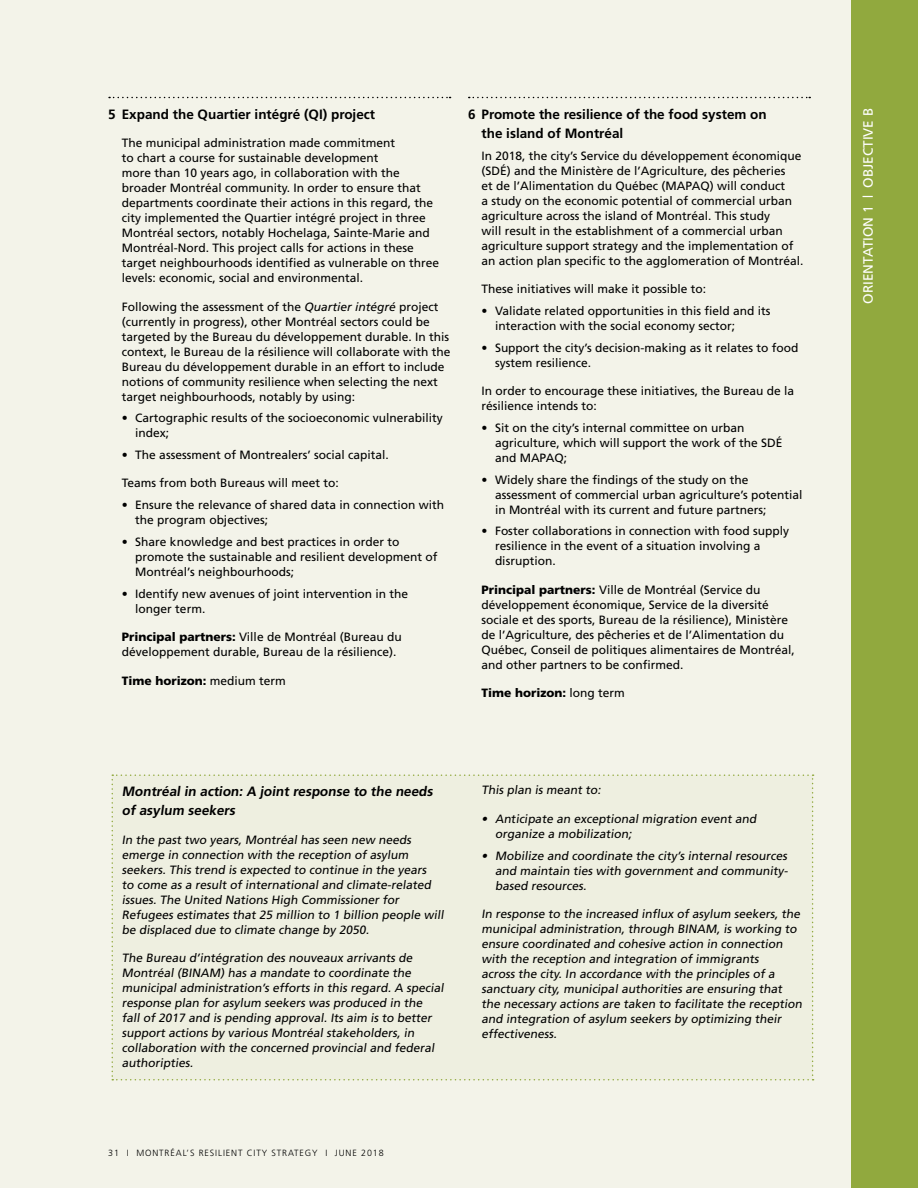
<style>
.page{position:relative;width:918px;height:1188px;background:#f3f3e9}
.page>*{position:absolute;margin:0;border:0;box-sizing:border-box;transform-origin:0 0}
.t1{font:700 13.5px/19.5px "Frutiger";color:#000}
.t2{font:13.5px "Frutiger";color:#fff}
.t3{font:12px/15px "Frutiger";color:#000}
.t4{font:900 12px "Frutiger";color:#000}
.t5{font:300 9px "Frutiger";letter-spacing:.1em;color:#000}
.s1{font-style:italic}
.s2{font-weight:900}
.s3{font-weight:400}
</style>
<div class="page">
<div style="left:851px;top:0;width:67px;height:1188px;background:#91a93e"></div>
<svg style="left:109px;top:97px;width:342px;height:1px"></svg>
<svg style="left:469px;top:97px;width:341px;height:1px"></svg>
<div style="left:112px;top:774px;width:702px;height:306px;background:#eeefe0"></div>
<p class="t1" style="left:108px;top:104px;width:268px">5 Expand the Quartier intégré (QI) project</p>
<p class="t3" style="left:122px;top:135px;width:319px">The municipal administration made commitment<br>to chart a course for sustainable development<br>more than 10 years ago, in collaboration with the broader Montréal community. In order to ensure that departments coordinate their actions in this regard, the city implemented the Quartier intégré project in three Montréal sectors, notably Hochelaga, Sainte-Marie and Montréal-Nord. This project calls for actions in these target neighbourhoods identified as vulnerable on three levels: economic, social and environmental.</p>
<p class="t3" style="left:122px;top:299px;width:330px">Following the assessment of the <span class="s1">Quartier intégré</span> project (currently in progress), other Montréal sectors could be targeted by the Bureau du développement durable. In this context, le Bureau de la résilience will collaborate with the Bureau du développement durable in an effort to include notions of community resilience when selecting the next target neighbourhoods, notably by using:</p>
<p class="t3" style="left:135px;top:410px;width:309px;text-indent:-14px">• Cartographic results of the socioeconomic vulnerability index;</p>
<p class="t3" style="left:122px;top:447px;width:268px">• The assessment of Montrealers’ social capital.</p>
<p class="t3" style="left:122px;top:476px;width:219px">Teams from both Bureaus will meet to:</p>
<p class="t3" style="left:135px;top:497px;width:310px;text-indent:-14px">• Ensure the relevance of shared data in connection with the program objectives;</p>
<p class="t3" style="left:135px;top:534px;width:304px;text-indent:-14px">• Share knowledge and best practices in order to promote the sustainable and resilient development of<br>Montréal’s neighbourhoods;</p>
<p class="t3" style="left:135px;top:586px;width:274px;text-indent:-14px">• Identify new avenues of joint intervention in the longer term.</p>
<p class="t3" style="left:122px;top:629px;width:281px"><span class="s2">Principal partners:</span> Ville de Montréal (Bureau du développement durable, Bureau de la résilience).</p>
<p class="t4" style="left:122px;top:673px;width:166px">Time horizon: <span class="s3">medium term</span></p>
<p class="t1" style="left:482px;top:104px;width:287px;text-indent:-14px">6 Promote the resilience of the food system on the island of Montréal</p>
<p class="t3" style="left:482px;top:148px;width:324px">In 2018, the city’s Service du développement économique (SDÉ) and the Ministère de l’Agriculture, des pêcheries<br>et de l’Alimentation du Québec (MAPAQ) will conduct<br>a study on the economic potential of commercial urban agriculture across the island of Montréal. This study<br>will result in the establishment of a commercial urban agriculture support strategy and the implementation of an action plan specific to the agglomeration of Montréal.</p>
<p class="t3" style="left:482px;top:281px;width:226px">These initiatives will make it possible to:</p>
<p class="t3" style="left:495px;top:303px;width:277px;text-indent:-14px">• Validate related opportunities in this field and its interaction with the social economy sector;</p>
<p class="t3" style="left:495px;top:340px;width:305px;text-indent:-14px">• Support the city’s decision-making as it relates to food system resilience.</p>
<p class="t3" style="left:482px;top:383px;width:314px">In order to encourage these initiatives, the Bureau de la résilience intends to:</p>
<p class="t3" style="left:495px;top:420px;width:289px;text-indent:-14px">• Sit on the city’s internal committee on urban agriculture, which will support the work of the SDÉ and MAPAQ;</p>
<p class="t3" style="left:495px;top:472px;width:309px;text-indent:-14px">• Widely share the findings of the study on the assessment of commercial urban agriculture’s potential in Montréal with its current and future partners;</p>
<p class="t3" style="left:495px;top:524px;width:296px;text-indent:-14px">• Foster collaborations in connection with food supply resilience in the event of a situation involving a disruption.</p>
<p class="t3" style="left:482px;top:582px;width:315px"><span class="s2">Principal partners:</span> Ville de Montréal (Service du développement économique, Service de la diversité sociale et des sports, Bureau de la résilience), Ministère de l’Agriculture, des pêcheries et de l’Alimentation du Québec, Conseil de politiques alimentaires de Montréal, and other partners to be confirmed.</p>
<p class="t4" style="left:482px;top:686px;width:145px">Time horizon: <span class="s3">long term</span></p>
<p class="t1" style="left:122px;top:781px;width:315px">Montréal in action: A joint response to the needs of asylum seekers</p>
<p class="t3" style="left:122px;top:832px;width:326px">In the past two years, Montréal has seen new needs emerge in connection with the reception of asylum seekers. This trend is expected to continue in the years<br>to come as a result of international and climate-related issues. The United Nations High Commissioner for Refugees estimates that 25 million to 1 billion people will be displaced due to climate change by 2050.</p>
<p class="t3" style="left:122px;top:951px;width:325px">The Bureau d’intégration des nouveaux arrivants de Montréal (BINAM) has a mandate to coordinate the municipal administration’s efforts in this regard. A special response plan for asylum seekers was produced in the fall of 2017 and is pending approval. Its aim is to better support actions by various Montréal stakeholders, in collaboration with the concerned provincial and federal authoripties.</p>
<p class="t5" style="left:108px;top:1148px;width:277px">31 I MONTRÉAL’S RESILIENT CITY STRATEGY I JUNE 2018</p>
<p class="t3" style="left:482px;top:783px;width:123px">This plan is meant to:</p>
<p class="t3" style="left:495px;top:811px;width:265px;text-indent:-14px">• Anticipate an exceptional migration event and organize a mobilization;</p>
<p class="t3" style="left:495px;top:848px;width:296px;text-align:justify;text-indent:-14px">• Mobilize and coordinate the city ’s internal resources and maintain ties with government and community&shy;based resources.</p>
<p class="t3" style="left:482px;top:906px;width:324px">In response to the increased influx of asylum seekers, the municipal administration, through BINAM, is working to ensure coordinated and cohesive action in connection with the reception and integration of immigrants<br>across the city. In accordance with the principles of a sanctuary city, municipal authorities are ensuring that the necessary actions are taken to facilitate the reception and integration of asylum seekers by optimizing their effectiveness.</p>
<p class="t2" style="left:860px;top:304px;width:197px;rotate:-90deg">ORIENTATION 1 | OBJECTIVE B</p>
</div>
